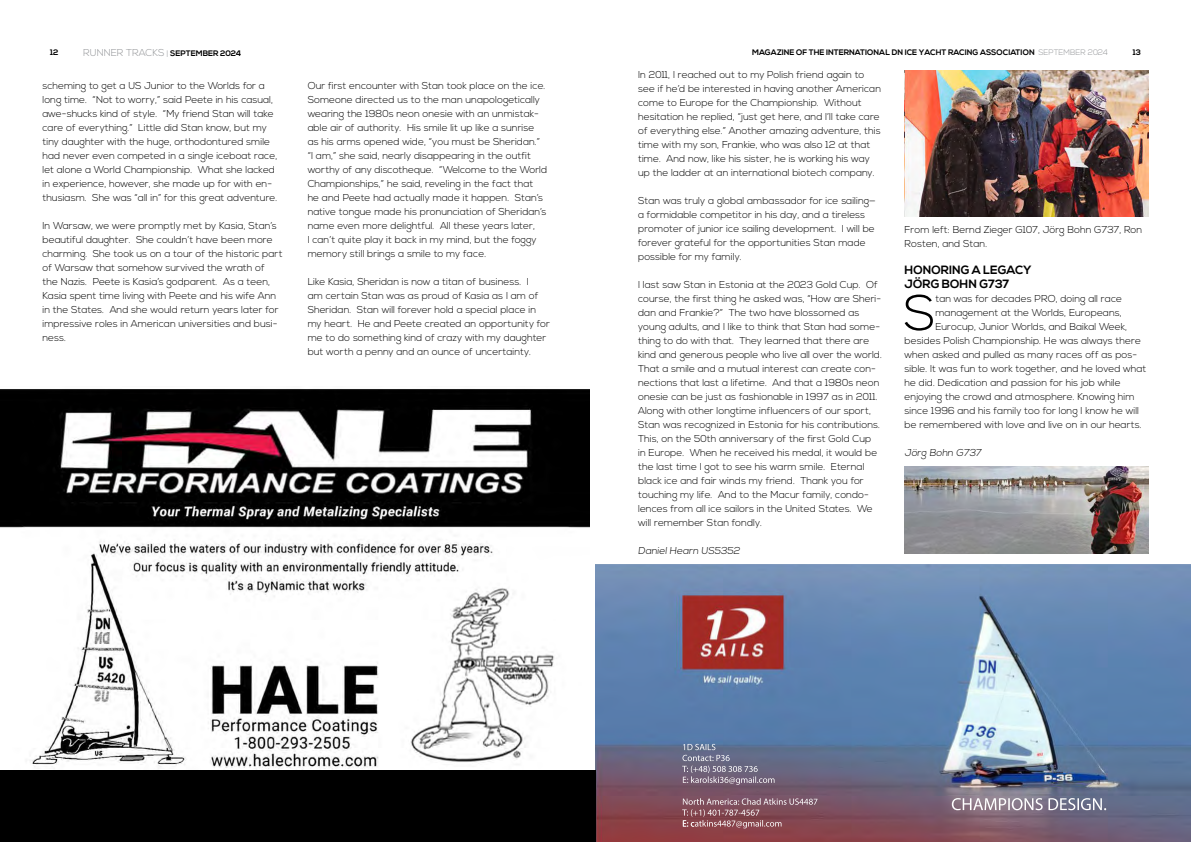
<style>
.page{position:relative;width:1191px;height:842px;background:#fff}
.page>*{position:absolute;margin:0;border:0;box-sizing:border-box;transform-origin:0 0}
.t1{font:300 50.1px "Nexa";color:#000}
.t2{font:700 12px/14.4px "Nexa";color:#000}
.t3{font:300 10px/14px "Nexa";color:#000}
.t4{font:700 8px "Nexa";color:#000}
.s1{font-weight:300;font-size:10px;color:#939598}
.s2{font-weight:300;color:#939598}
</style>
<div class="page">
<img style="left:595px;top:564px;width:596px;height:278px">
<img style="left:0;top:389px;width:590px;height:382px">
<div style="left:0;top:771px;width:595px;height:71px;background:#000"></div>
<img style="left:904px;top:70px;width:244px;height:147px">
<img style="left:904px;top:466px;width:244px;height:87px">
<p class="t4" style="left:50px;top:48px;width:10px">12</p>
<p class="t4" style="left:83px;top:49px;width:160px"><span class="s1">RUNNER TRACKS</span> <span class="s2">|</span> SEPTEMBER 2024</p>
<p class="t4" style="left:752px;top:48px;width:357px">MAGAZINE OF THE INTERNATIONAL DN ICE YACHT RACING ASSOCIATION <span class="s2">SEPTEMBER 2024</span></p>
<p class="t4" style="left:1132px;top:48px;width:10px">13</p>
<p class="t3" style="left:43px;top:79px;width:236px">scheming to get a US Junior to the Worlds for a long time. “Not to worry,” said Peete in his casual, awe-shucks kind of style. “My friend Stan will take care of everything.” Little did Stan know, but my tiny daughter with the huge, orthodontured smile had never even competed in a single iceboat race, let alone a World Championship. What she lacked in experience, however, she made up for with en&shy;thusiasm. She was “all in” for this great adventure.</p>
<p class="t3" style="left:43px;top:219px;width:242px">In Warsaw, we were promptly met by Kasia, Stan’s beautiful daughter. She couldn’t have been more charming. She took us on a tour of the historic part of Warsaw that somehow survived the wrath of the Nazis. Peete is Kasia’s godparent. As a teen, Kasia spent time living with Peete and his wife Ann in the States. And she would return years later for impressive roles in American universities and busi&shy;ness.</p>
<p class="t3" style="left:308px;top:79px;width:241px">Our first encounter with Stan took place on the ice.<br>Someone directed us to the man unapologetically wearing the 1980s neon onesie with an unmistak&shy;able air of authority. His smile lit up like a sunrise as his arms opened wide, “you must be Sheridan.” “I am,” she said, nearly disappearing in the outfit worthy of any discotheque. “Welcome to the World Championships,” he said, reveling in the fact that he and Peete had actually made it happen. Stan’s native tongue made his pronunciation of Sheridan’s name even more delightful. All these years later,<br>I can’t quite play it back in my mind, but the foggy memory still brings a smile to my face.</p>
<p class="t3" style="left:308px;top:275px;width:244px">Like Kasia, Sheridan is now a titan of business. I<br>am certain Stan was as proud of Kasia as I am of Sheridan. Stan will forever hold a special place in my heart. He and Peete created an opportunity for me to do something kind of crazy with my daughter but worth a penny and an ounce of uncertainty.</p>
<p class="t3" style="left:638px;top:68px;width:244px">In 2011, I reached out to my Polish friend again to see if he’d be interested in having another American come to Europe for the Championship. Without hesitation he replied, “just get here, and I’ll take care of everything else.” Another amazing adventure, this time with my son, Frankie, who was also 12 at that time. And now, like his sister, he is working his way up the ladder at an international biotech company.</p>
<p class="t3" style="left:638px;top:194px;width:239px">Stan was truly a global ambassador for ice sailing— a formidable competitor in his day, and a tireless promoter of junior ice sailing development. I will be forever grateful for the opportunities Stan made possible for my family.</p>
<p class="t3" style="left:638px;top:278px;width:245px">I last saw Stan in Estonia at the 2023 Gold Cup. Of course, the first thing he asked was, “How are Sheri&shy;dan and Frankie?” The two have blossomed as young adults, and I like to think that Stan had some&shy;thing to do with that. They learned that there are kind and generous people who live all over the world.<br>That a smile and a mutual interest can create con&shy;nections that last a lifetime. And that a 1980s neon onesie can be just as fashionable in 1997 as in 2011.<br>Along with other longtime influencers of our sport, Stan was recognized in Estonia for his contributions.<br>This, on the 50th anniversary of the first Gold Cup<br>in Europe. When he received his medal, it would be the last time I got to see his warm smile. Eternal black ice and fair winds my friend. Thank you for touching my life. And to the Macur family, condo&shy;lences from all ice sailors in the United States. We will remember Stan fondly.</p>
<p class="t3" style="left:638px;top:544px;width:105px">Daniel Hearn US5352</p>
<p class="t3" style="left:904px;top:223px;width:239px">From left: Bernd Zieger G107, Jörg Bohn G737, Ron<br>Rosten, and Stan.</p>
<p class="t2" style="left:904px;top:263px;width:128px">HONORING A LEGACY<br>JÖRG BOHN G737</p>
<h1 class="t1" style="left:903px;top:284px;width:33px">S</h1>
<p class="t3" style="left:935px;top:292px;width:188px">tan was for decades PRO, doing all race</p>
<p class="t3" style="left:935px;top:306px;width:188px">management at the Worlds, Europeans,</p>
<p class="t3" style="left:935px;top:320px;width:193px">Eurocup, Junior Worlds, and Baikal Week,</p>
<p class="t3" style="left:904px;top:334px;width:238px">besides Polish Championship. He was always there</p>
<p class="t3" style="left:904px;top:348px;width:234px">when asked and pulled as many races off as pos-</p>
<p class="t3" style="left:904px;top:362px;width:243px">sible. It was fun to work together, and he loved what</p>
<p class="t3" style="left:904px;top:376px;width:218px">he did. Dedication and passion for his job while</p>
<p class="t3" style="left:904px;top:390px;width:231px">enjoying the crowd and atmosphere. Knowing him</p>
<p class="t3" style="left:904px;top:404px;width:236px">since 1996 and his family too for long I know he will</p>
<p class="t3" style="left:904px;top:418px;width:239px">be remembered with love and live on in our hearts.</p>
<p class="t3" style="left:904px;top:446px;width:80px">Jörg Bohn G737</p>
</div>
